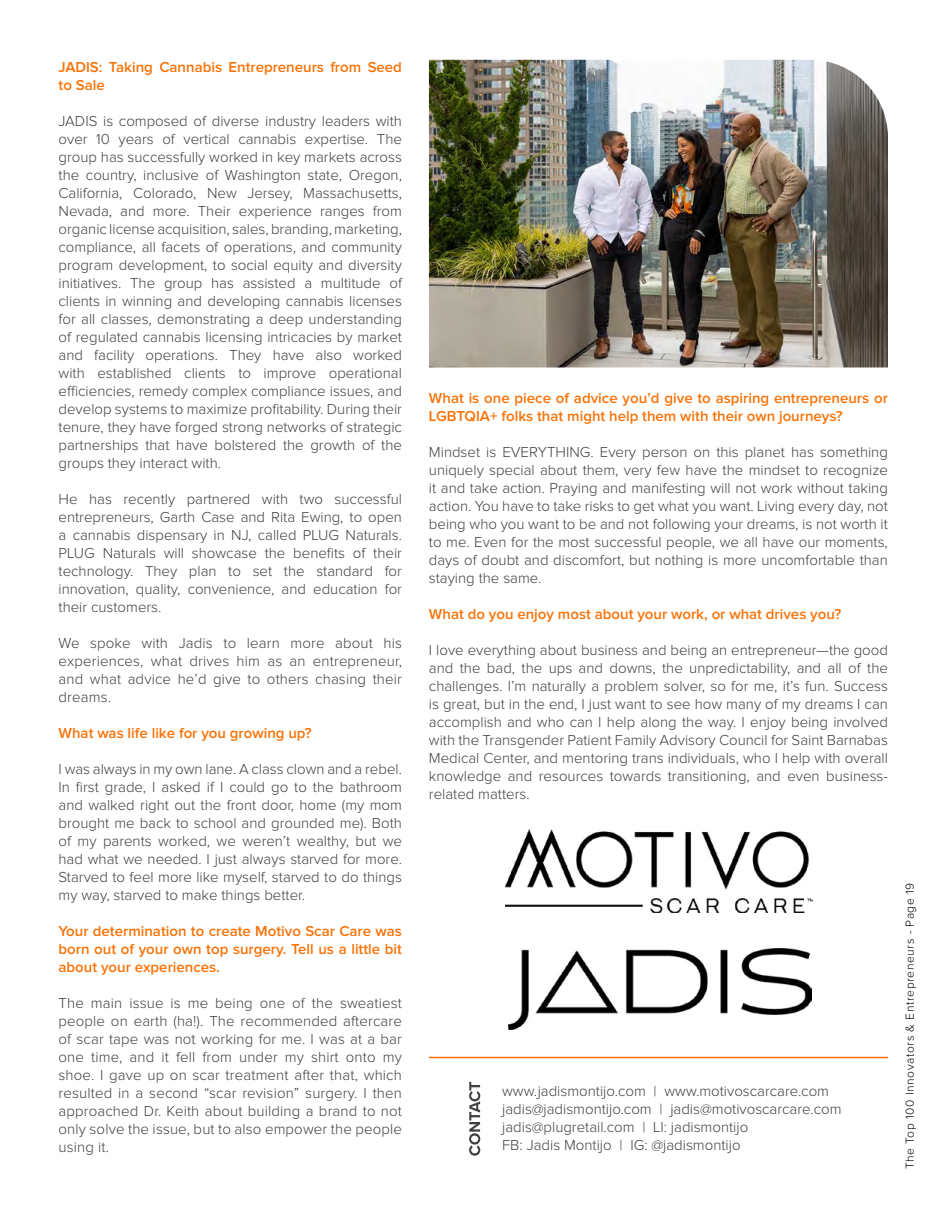
<style>
.page{position:relative;width:945px;height:1215px;background:#fff}
.page>*{position:absolute;margin:0;border:0;box-sizing:border-box;transform-origin:0 0}
.t1{font:300 15px/18px "Proxima Nova";color:#414042;text-align:justify}
.t2{font:600 15px/18px "Proxima Nova";color:#fb7207}
.t3{font:300 12px "Proxima Nova";letter-spacing:.05em;color:#000}
</style>
<div class="page">
<img style="left:429px;top:60px;width:459px;height:308px">
<img style="left:508px;top:948px;width:303px;height:82px">
<img style="left:505px;top:829px;width:308px;height:84px">
<hr style="left:429px;top:1057px;width:459px;height:1px;background:#fb7207">
<svg style="left:469px;top:1082px;width:11px;height:74px"></svg>
<p class="t2" style="left:59px;top:58px;width:345px">JADIS: Taking Cannabis Entrepreneurs from Seed to Sale</p>
<p class="t1" style="left:59px;top:112px;width:345px">JADIS is composed of diverse industry leaders with over 10 years of vertical cannabis expertise. The group has successfully worked in key markets across the country, inclusive of Washington state, Oregon, California, Colorado, New Jersey, Massachusetts, Nevada, and more. Their experience ranges from organic license acquisition, sales, branding, marketing, compliance, all facets of operations, and community program development, to social equity and diversity initiatives. The group has assisted a multitude of clients in winning and developing cannabis licenses for all classes, demonstrating a deep understanding of regulated cannabis licensing intricacies by market and facility operations. They have also worked with established clients to improve operational efficiencies, remedy complex compliance issues, and develop systems to maximize profitability. During their tenure, they have forged strong networks of strategic partnerships that have bolstered the growth of the groups they interact with.</p>
<p class="t1" style="left:59px;top:490px;width:345px">He has recently partnered with two successful entrepreneurs, Garth Case and Rita Ewing, to open a cannabis dispensary in NJ, called PLUG Naturals.<br>PLUG Naturals will showcase the benefits of their technology. They plan to set the standard for innovation, quality, convenience, and education for their customers.</p>
<p class="t1" style="left:59px;top:634px;width:345px">We spoke with Jadis to learn more about his experiences, what drives him as an entrepreneur, and what advice he’d give to others chasing their dreams.</p>
<p class="t2" style="left:59px;top:724px;width:255px">What was life like for you growing up?</p>
<p class="t1" style="left:59px;top:760px;width:345px">I was always in my own lane. A class clown and a rebel.<br>In first grade, I asked if I could go to the bathroom and walked right out the front door, home (my mom brought me back to school and grounded me). Both of my parents worked, we weren’t wealthy, but we had what we needed. I just always starved for more.<br>Starved to feel more like myself, starved to do things my way, starved to make things better.</p>
<p class="t2" style="left:59px;top:922px;width:345px;text-align:justify">Your determination to create Motivo Scar Care was born out of your own top surgery. Tell us a little bit about your experiences.</p>
<p class="t1" style="left:59px;top:994px;width:345px">The main issue is me being one of the sweatiest people on earth (ha!). The recommended aftercare of scar tape was not working for me. I was at a bar one time, and it fell from under my shirt onto my shoe. I gave up on scar treatment after that, which resulted in a second “scar revision” surgery. I then approached Dr. Keith about building a brand to not only solve the issue, but to also empower the people using it.</p>
<p class="t2" style="left:429px;top:390px;width:460px">What is one piece of advice you’d give to aspiring entrepreneurs or<br>LGBTQIA+ folks that might help them with their own journeys?</p>
<p class="t1" style="left:429px;top:444px;width:461px">Mindset is EVERYTHING. Every person on this planet has something uniquely special about them, very few have the mindset to recognize it and take action. Praying and manifesting will not work without taking action. You have to take risks to get what you want. Living every day, not being who you want to be and not following your dreams, is not worth it to me. Even for the most successful people, we all have our moments, days of doubt and discomfort, but nothing is more uncomfortable than staying the same.</p>
<p class="t2" style="left:429px;top:606px;width:414px">What do you enjoy most about your work, or what drives you?</p>
<p class="t1" style="left:429px;top:642px;width:461px">I love everything about business and being an entrepreneur—the good and the bad, the ups and downs, the unpredictability, and all of the challenges. I’m naturally a problem solver, so for me, it’s fun. Success is great, but in the end, I just want to see how many of my dreams I can accomplish and who can I help along the way. I enjoy being involved with the Transgender Patient Family Advisory Council for Saint Barnabas Medical Center, and mentoring trans individuals, who I help with overall knowledge and resources towards transitioning, and even business&shy;related matters.</p>
<p class="t1" style="left:502px;top:1083px;width:341px;text-align:left">www.jadismontijo.com | www.motivoscarcare.com jadis@jadismontijo.com | jadis@motivoscarcare.com jadis@plugretail.com | LI: jadismontijo<br>FB: Jadis Montijo | IG: @jadismontijo</p>
<p class="t3" style="left:904px;top:1169px;width:288px;rotate:-90deg">The Top 100 Innovators &amp; Entrepreneurs - Page 19</p>
</div>
